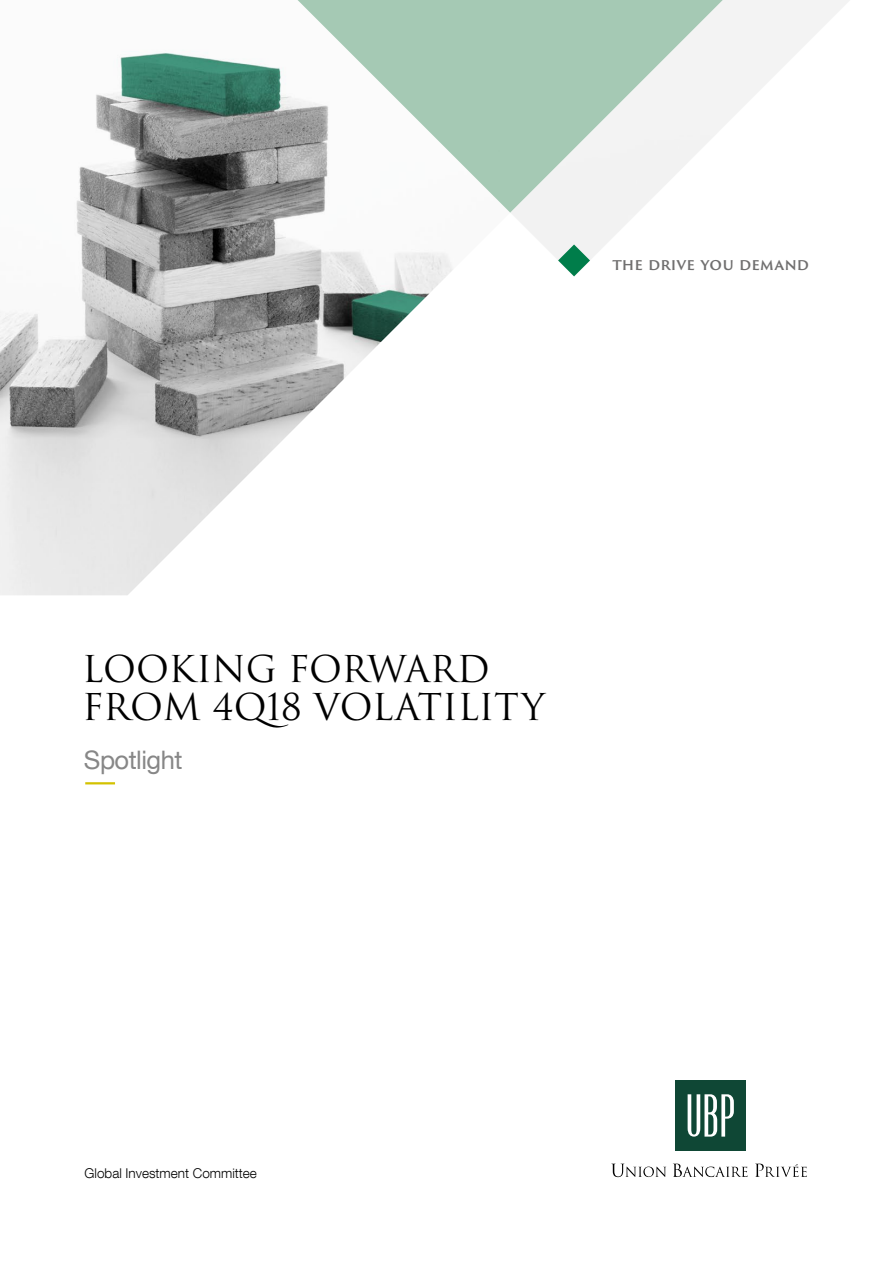
<style>
.page{position:relative;width:893px;height:1263px;background:#fff}
.page>*{position:absolute;margin:0;border:0;box-sizing:border-box;transform-origin:0 0}
.t1{font:36px/37.5px "Trajan Pro 3";letter-spacing:-.005em;color:#000}
.t2{font:25.5px "Helvetica Neue LT Com";letter-spacing:-.02em;color:#878787}
.t3{font:600 15.45px "Trajan Sans Pro";letter-spacing:.005em;color:#706f6f}
.t4{font:300 13.5px "Helvetica Neue LT Com";color:#000}
</style>
<div class="page">
<svg style="left:611px;top:1163px;width:55px;height:14px"></svg>
<svg style="left:673px;top:1163px;width:75px;height:14px"></svg>
<svg style="left:755px;top:1163px;width:52px;height:14px"></svg>
<div style="left:675px;top:1080px;width:70px;height:70px;background:#0f4735"></div>
<svg style="left:688px;top:1094px;width:46px;height:42px"></svg>
<hr style="left:85px;top:782px;width:30px;height:2px;background:#d3c200">
<svg style="left:0;top:51px;width:453px;height:544px"></svg>
<svg style="left:512px;top:0;width:337px;height:260px"></svg>
<svg style="left:558px;top:244px;width:32px;height:32px"></svg>
<svg style="left:273px;top:0;width:475px;height:213px"></svg>
<p class="t3" style="left:612px;top:253px;width:198px">THE DRIVE YOU DEMAND</p>
<p class="t1" style="left:82px;top:652px;width:464px">LOOKING FORWARD<br>FROM 4Q18 VOLATILITY</p>
<p class="t2" style="left:84px;top:745px;width:100px">Spotlight</p>
<p class="t4" style="left:85px;top:1165px;width:174px">Global Investment Committee</p>
</div>
